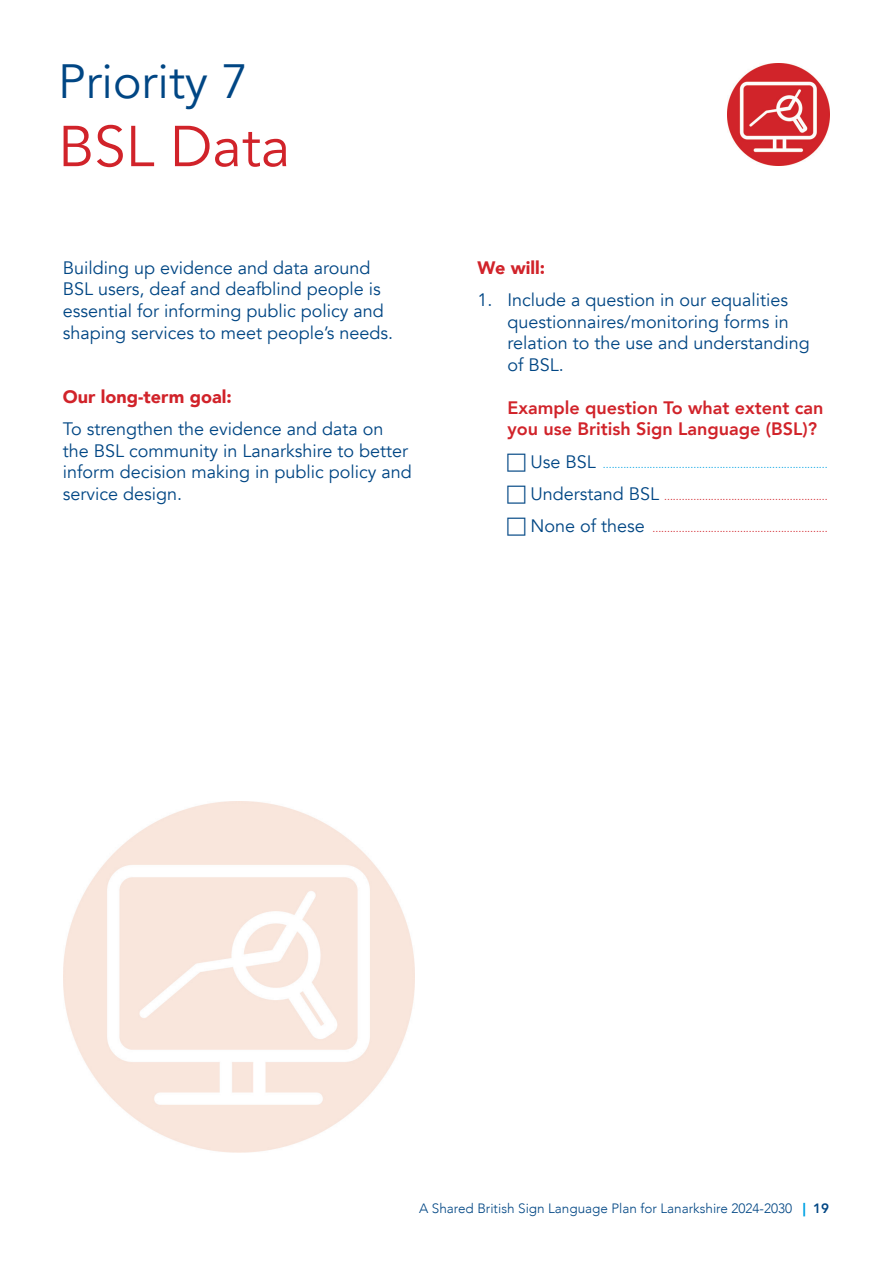
<style>
.page{position:relative;width:893px;height:1263px;background:#fff}
.page>*{position:absolute;margin:0;border:0;box-sizing:border-box;transform-origin:0 0}
.subtitle{font:57px "Avenir";color:#d1232a}
.sub_subtitle{font:48px "Avenir";color:#004684}
.body{font:18px/21.6px "Avenir";color:#004684}
.bullet{font:18px/21.6px "Avenir";color:#004684}
.bullet-2{font:800 18px/21.6px "Avenir";color:#d1232a}
.body-2{font:900 18px "Avenir";color:#d1232a}
.t1{font:300 13.5px "Avenir";color:#004684}
.bullet-3{font:10.5px "Avenir";color:#d1232a}
.bullet-4{font:10.5px "Avenir";color:#00a2e4}
.s1{font-size:18px;color:#004684}
.s2{font-weight:900;color:#00a2e4}
.s3{font-weight:800}
</style>
<div class="page">
<img style="left:727px;top:64px;width:102px;height:102px">
<img style="left:63px;top:801px;width:352px;height:352px">
<h2 class="sub_subtitle" style="left:58px;top:53px;width:192px">Priority 7</h2>
<h1 class="subtitle" style="left:58px;top:113px;width:234px">BSL Data</h1>
<p class="body" style="left:63px;top:257px;width:332px">Building up evidence and data around BSL users, deaf and deafblind people is essential for informing public policy and shaping services to meet people’s needs.</p>
<p class="body-2" style="left:63px;top:381px;width:170px">Our long-term goal:</p>
<p class="body" style="left:63px;top:418px;width:351px">To strengthen the evidence and data on the BSL community in Lanarkshire to better inform decision making in public policy and service design.</p>
<p class="body-2" style="left:477px;top:252px;width:69px">We will:</p>
<p class="bullet" style="left:507px;top:289px;width:304px;text-indent:-30px">1. Include a question in our equalities questionnaires/monitoring forms in relation to the use and understanding of BSL.</p>
<p class="bullet-2" style="left:507px;top:397px;width:317px">Example question To what extent can you use British Sign Language (BSL)?</p>
<p class="bullet-4" style="left:530px;top:458px;width:299px"><span class="s1">Use BSL</span> .............................................................................</p>
<p class="bullet-3" style="left:530px;top:490px;width:299px"><span class="s1">Understand BSL</span> ........................................................</p>
<p class="bullet-3" style="left:530px;top:522px;width:299px"><span class="s1">None of these</span> ............................................................</p>
<p class="t1" style="left:419px;top:1200px;width:412px">A Shared British Sign Language Plan for Lanarkshire 2024-2030 <span class="s2">|</span> <span class="s3">19</span></p>
</div>
